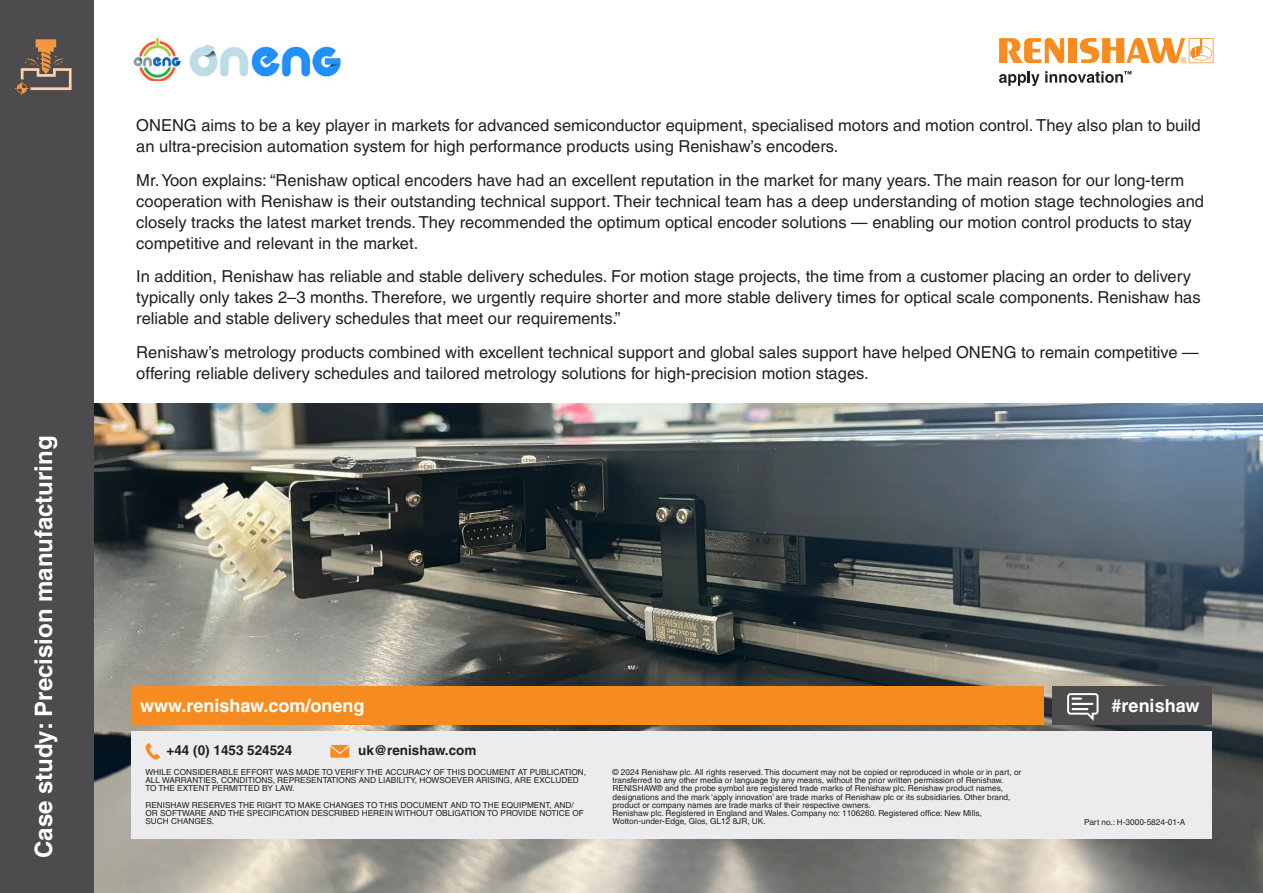
<style>
.page{position:relative;width:1263px;height:893px;background:#fff}
.page>*{position:absolute;margin:0;border:0;box-sizing:border-box;transform-origin:0 0}
.Subheading_16pt_Bold_White{font:700 24px "Helvetica LT Pro";color:#fff}
.back_page_URL_white___hashtag{font:700 18px "Helvetica LT Pro";color:#fff}
.Body_Text_11pt{font:16.5px/21px "Helvetica LT Pro";color:#231f20}
.back_page_contact_details{font:700 13.5px "Helvetica LT Pro";color:#231f20}
.Disclaimer{font:8.25px/8.2px "Helvetica LT Pro";color:#231f20}
.Part_No{font:8.25px "Helvetica LT Pro";color:#231f20}
</style>
<div class="page">
<img style="left:94px;top:404px;width:1169px;height:489px">
<div style="left:1052px;top:687px;width:160px;height:38px;background:#4d4b4d"></div>
<svg style="left:1067px;top:693px;width:31px;height:28px"></svg>
<div style="left:132px;top:687px;width:912px;height:38px;background:#f68c1f"></div>
<svg style="left:999px;top:71px;width:40px;height:15px"></svg>
<svg style="left:999px;top:38px;width:65px;height:25px"></svg>
<div style="left:1069px;top:38px;width:8px;height:25px;background:#f68c1f"></div>
<svg style="left:1080px;top:38px;width:133px;height:25px"></svg>
<svg style="left:1045px;top:71px;width:86px;height:12px"></svg>
<div style="left:132px;top:732px;width:1080px;height:107px;background:#ececee"></div>
<svg style="left:145px;top:743px;width:15px;height:17px"></svg>
<svg style="left:330px;top:745px;width:19px;height:13px"></svg>
<img style="left:133px;top:39px;width:209px;height:42px">
<div style="left:0;top:0;width:94px;height:893px;background:#4d4b4d"></div>
<svg style="left:15px;top:39px;width:57px;height:56px"></svg>
<p class="Subheading_16pt_Bold_White" style="left:29px;top:858px;width:424px;rotate:-90deg">Case study: Precision manufacturing</p>
<p class="Body_Text_11pt" style="left:136px;top:115px;width:1066px">ONENG aims to be a key player in markets for advanced semiconductor equipment, specialised motors and motion control. They also plan to build an ultra-precision automation system for high performance products using Renishaw’s encoders.</p>
<p class="Body_Text_11pt" style="left:136px;top:169px;width:1069px">Mr. Yoon explains: “Renishaw optical encoders have had an excellent reputation in the market for many years. The main reason for our long-term cooperation with Renishaw is their outstanding technical support. Their technical team has a deep understanding of motion stage technologies and closely tracks the latest market trends. They recommended the optimum optical encoder solutions — enabling our motion control products to stay competitive and relevant in the market.</p>
<p class="Body_Text_11pt" style="left:136px;top:266px;width:1066px">In addition, Renishaw has reliable and stable delivery schedules. For motion stage projects, the time from a customer placing an order to delivery typically only takes 2–3 months. Therefore, we urgently require shorter and more stable delivery times for optical scale components. Renishaw has reliable and stable delivery schedules that meet our requirements.”</p>
<p class="Body_Text_11pt" style="left:136px;top:342px;width:1064px">Renishaw’s metrology products combined with excellent technical support and global sales support have helped ONENG to remain competitive — offering reliable delivery schedules and tailored metrology solutions for high-precision motion stages.</p>
<p class="back_page_URL_white___hashtag" style="left:140px;top:695px;width:226px">www.renishaw.com/oneng</p>
<p class="back_page_URL_white___hashtag" style="left:1112px;top:695px;width:89px">#renishaw</p>
<p class="back_page_contact_details" style="left:167px;top:742px;width:127px">+44 (0) 1453 524524</p>
<p class="back_page_contact_details" style="left:358px;top:742px;width:120px">uk@renishaw.com</p>
<p class="Disclaimer" style="left:145px;top:768px;width:442px">WHILE CONSIDERABLE EFFORT WAS MADE TO VERIFY THE ACCURACY OF THIS DOCUMENT AT PUBLICATION,<br>ALL WARRANTIES, CONDITIONS, REPRESENTATIONS AND LIABILITY, HOWSOEVER ARISING, ARE EXCLUDED<br>TO THE EXTENT PERMITTED BY LAW.</p>
<p class="Disclaimer" style="left:145px;top:801px;width:440px">RENISHAW RESERVES THE RIGHT TO MAKE CHANGES TO THIS DOCUMENT AND TO THE EQUIPMENT, AND/<br>OR SOFTWARE AND THE SPECIFICATION DESCRIBED HEREIN WITHOUT OBLIGATION TO PROVIDE NOTICE OF<br>SUCH CHANGES.</p>
<p class="Disclaimer" style="left:612px;top:768px;width:410px">© 2024 Renishaw plc. All rights reserved. This document may not be copied or reproduced in whole or in part, or transferred to any other media or language by any means, without the prior written permission of Renishaw.</p>
<p class="Disclaimer" style="left:612px;top:784px;width:399px">RENISHAW® and the probe symbol are registered trade marks of Renishaw plc. Renishaw product names, designations and the mark ‘apply innovation’ are trade marks of Renishaw plc or its subsidiaries. Other brand, product or company names are trade marks of their respective owners.</p>
<p class="Disclaimer" style="left:612px;top:809px;width:371px">Renishaw plc. Registered in England and Wales. Company no: 1106260. Registered office: New Mills,<br>Wotton-under-Edge, Glos, GL12 8JR, UK.</p>
<p class="Part_No" style="left:1084px;top:817px;width:103px">Part no.: H-3000-5824-01-A</p>
</div>
